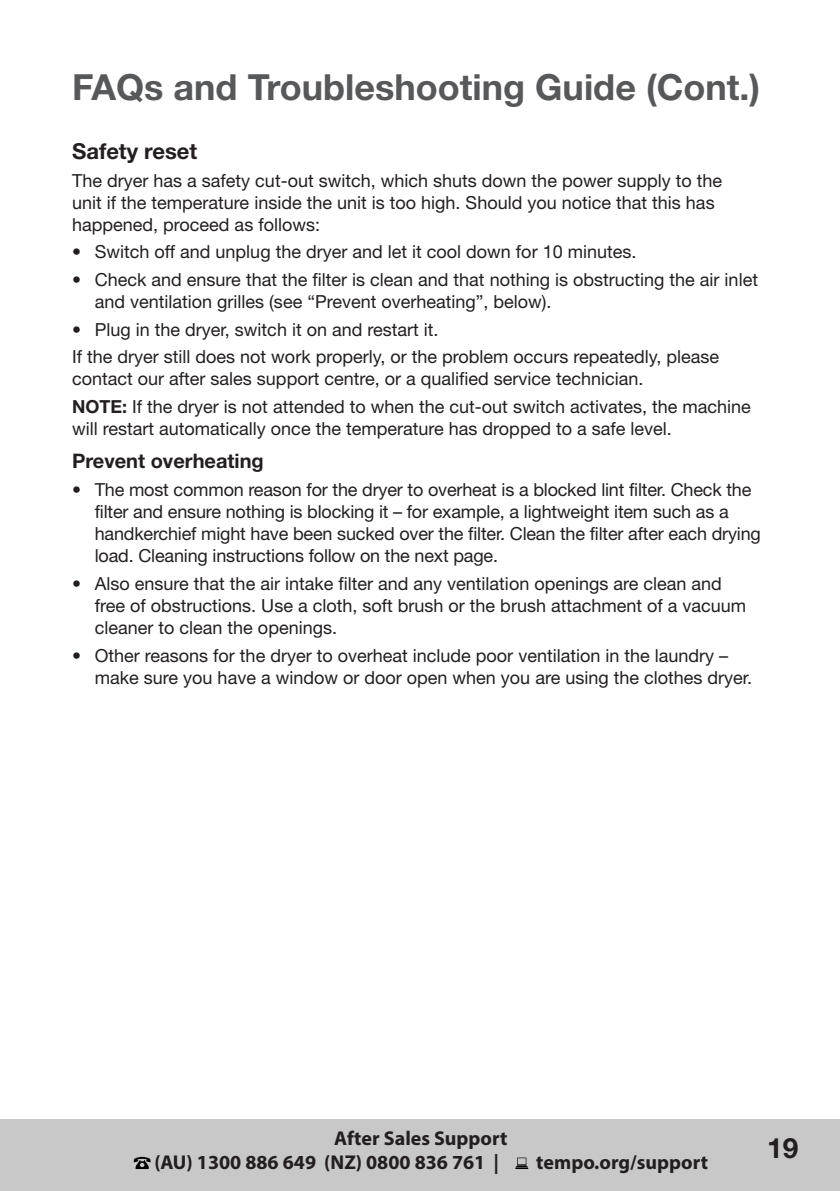
<style>
.page{position:relative;width:840px;height:1191px;background:#fff}
.page>*{position:absolute;margin:0;border:0;box-sizing:border-box;transform-origin:0 0}
.t1{font:700 36px "Helvetica Neue";color:#57585a}
.t2{font:700 28px "Helvetica Neue LT Std";color:#231f20}
.t3{font:700 22px "Helvetica Neue";color:#231f20}
.t4{font:700 20px/24px "Myriad Pro";color:#231f20}
.t5{font:700 20px "Helvetica Neue";color:#231f20}
.t6{font:18px/22px "Helvetica Neue";color:#231f20}
.s1{font-weight:700}
</style>
<div class="page">
<div style="left:0;top:1118px;width:839px;height:73px;background:#c8c8c9"></div>
<svg style="left:134px;top:1156px;width:16px;height:13px"></svg>
<svg style="left:515px;top:1157px;width:13px;height:12px"></svg>
<h1 class="t1" style="left:72px;top:65px;width:689px">FAQs and Troubleshooting Guide (Cont.)</h1>
<p class="t3" style="left:72px;top:137px;width:127px">Safety reset</p>
<p class="t6" style="left:72px;top:169px;width:651px">The dryer has a safety cut-out switch, which shuts down the power supply to the unit if the temperature inside the unit is too high. Should you notice that this has happened, proceed as follows:</p>
<p class="t6" style="left:72px;top:241px;width:565px">• Switch off and unplug the dryer and let it cool down for 10 minutes.</p>
<p class="t6" style="left:95px;top:268px;width:664px;text-indent:-23px">• Check and ensure that the filter is clean and that nothing is obstructing the air inlet and ventilation grilles (see “Prevent overheating”, below).</p>
<p class="t6" style="left:72px;top:315px;width:648px;line-height:27.6px">• Plug in the dryer, switch it on and restart it.<br>If the dryer still does not work properly, or the problem occurs repeatedly, please</p>
<p class="t6" style="left:72px;top:365px;width:680px;line-height:27.6px">contact our after sales support centre, or a qualified service technician.<br><span class="s1">NOTE:</span> If the dryer is not attended to when the cut-out switch activates, the machine</p>
<p class="t6" style="left:72px;top:417px;width:601px">will restart automatically once the temperature has dropped to a safe level.</p>
<p class="t5" style="left:72px;top:449px;width:193px">Prevent overheating</p>
<p class="t6" style="left:95px;top:478px;width:667px;text-indent:-23px">• The most common reason for the dryer to overheat is a blocked lint filter. Check the filter and ensure nothing is blocking it – for example, a lightweight item such as a handkerchief might have been sucked over the filter. Clean the filter after each drying load. Cleaning instructions follow on the next page.</p>
<p class="t6" style="left:95px;top:572px;width:652px;text-indent:-23px">• Also ensure that the air intake filter and any ventilation openings are clean and free of obstructions. Use a cloth, soft brush or the brush attachment of a vacuum cleaner to clean the openings.</p>
<p class="t6" style="left:95px;top:644px;width:658px;text-indent:-23px">• Other reasons for the dryer to overheat include poor ventilation in the laundry – make sure you have a window or door open when you are using the clothes dryer.</p>
<p class="t4" style="left:154px;top:1125px;width:354px;text-indent:180px">After Sales Support (AU) 1300 886 649 (NZ) 0800 836 761 |</p>
<p class="t4" style="left:536px;top:1149px;width:173px">tempo.org/support</p>
<h2 class="t2" style="left:766px;top:1131px;width:33px">19</h2>
</div>
